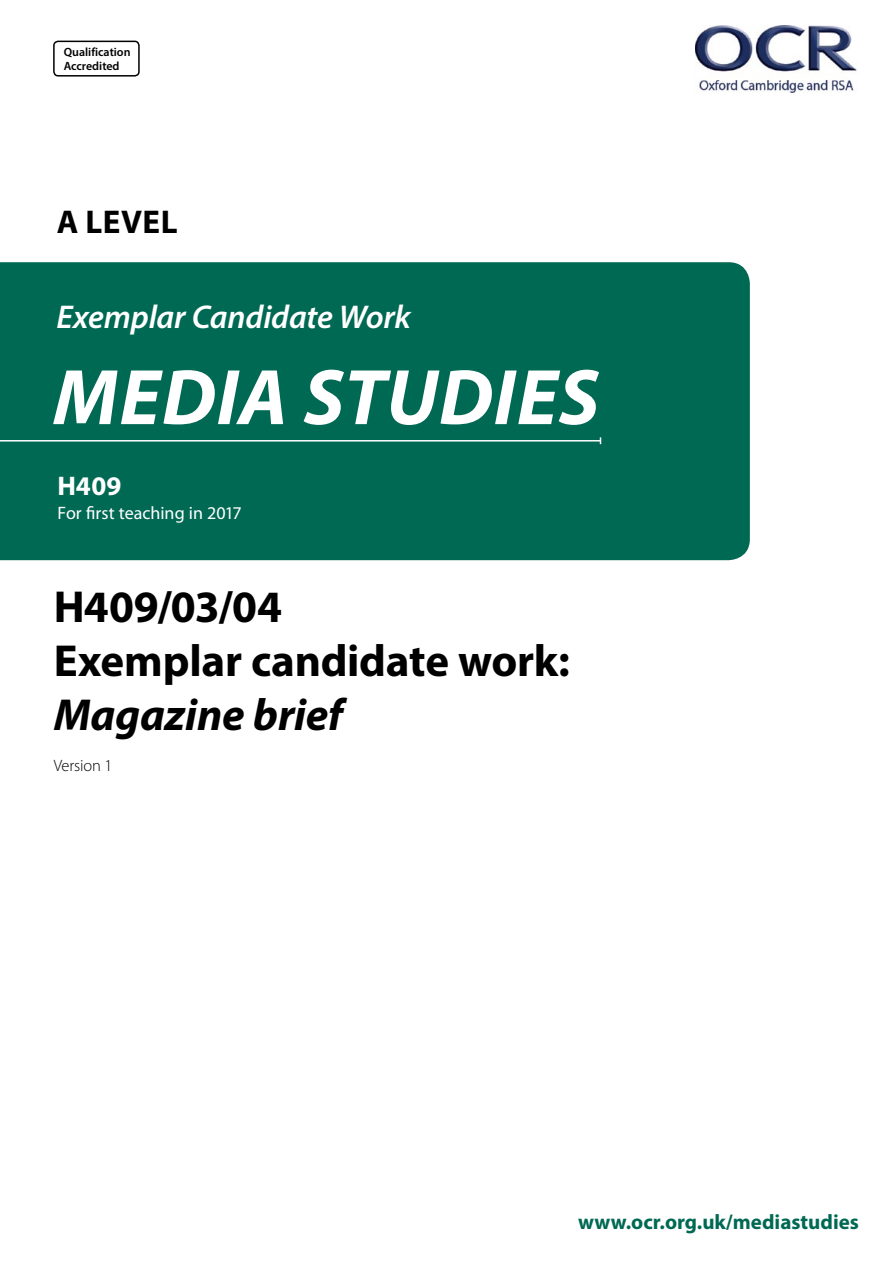
<style>
.page{position:relative;width:893px;height:1263px;background:#fff}
.page>*{position:absolute;margin:0;border:0;box-sizing:border-box;transform-origin:0 0}
.Cover_main{font:italic 700 79.5px "Myriad Pro";letter-spacing:.01em;color:#fff}
.Cover_main-2{font:700 45px/54px "Myriad Pro";letter-spacing:-.005em;color:#000}
.t1{font:italic 600 33px "Myriad Pro";letter-spacing:-.005em;color:#fff}
.Cover_1{font:700 33px "Myriad Pro";letter-spacing:.02em;color:#000}
.code_text{font:700 27px "Myriad Pro";color:#fff}
.t2{font:700 21px "Myriad Pro";color:#006953}
.code_text-2{font:18px "Myriad Pro";color:#fff}
.Cover_main-3{font:300 16.5px "Myriad Pro";letter-spacing:-.01em;color:#000}
.t3{font:600 12px "Myriad Pro";color:#000}
.s1{font-style:italic}
</style>
<div class="page">
<div style="left:0;top:262px;width:750px;height:298px;background:#006953"></div>
<hr style="left:0;top:440px;width:600px;height:1px;background:#fff">
<img style="left:696px;top:26px;width:161px;height:66px">
<div style="left:53px;top:41px;width:87px;height:36px;border:2px solid #000;border-radius:4px"></div>
<p class="t3" style="left:64px;top:45px;width:68px">Qualification</p>
<p class="t3" style="left:64px;top:58px;width:57px">Accredited</p>
<p class="Cover_1" style="left:57px;top:200px;width:123px">A LEVEL</p>
<p class="t1" style="left:56px;top:296px;width:356px">Exemplar Candidate Work</p>
<p class="Cover_main" style="left:53px;top:346px;width:548px">MEDIA STUDIES</p>
<h4 class="code_text" style="left:57px;top:468px;width:66px">H409</h4>
<h4 class="code_text-2" style="left:57px;top:502px;width:186px">For first teaching in 2017</h4>
<p class="Cover_main-2" style="left:54px;top:579px;width:230px">H409/03/04</p>
<p class="Cover_main-2" style="left:54px;top:633px;width:518px">Exemplar candidate work:<br><span class="s1">Magazine brief</span></p>
<p class="Cover_main-3" style="left:54px;top:756px;width:60px">Version 1</p>
<p class="t2" style="left:578px;top:1208px;width:282px">www.ocr.org.uk/mediastudies</p>
</div>
